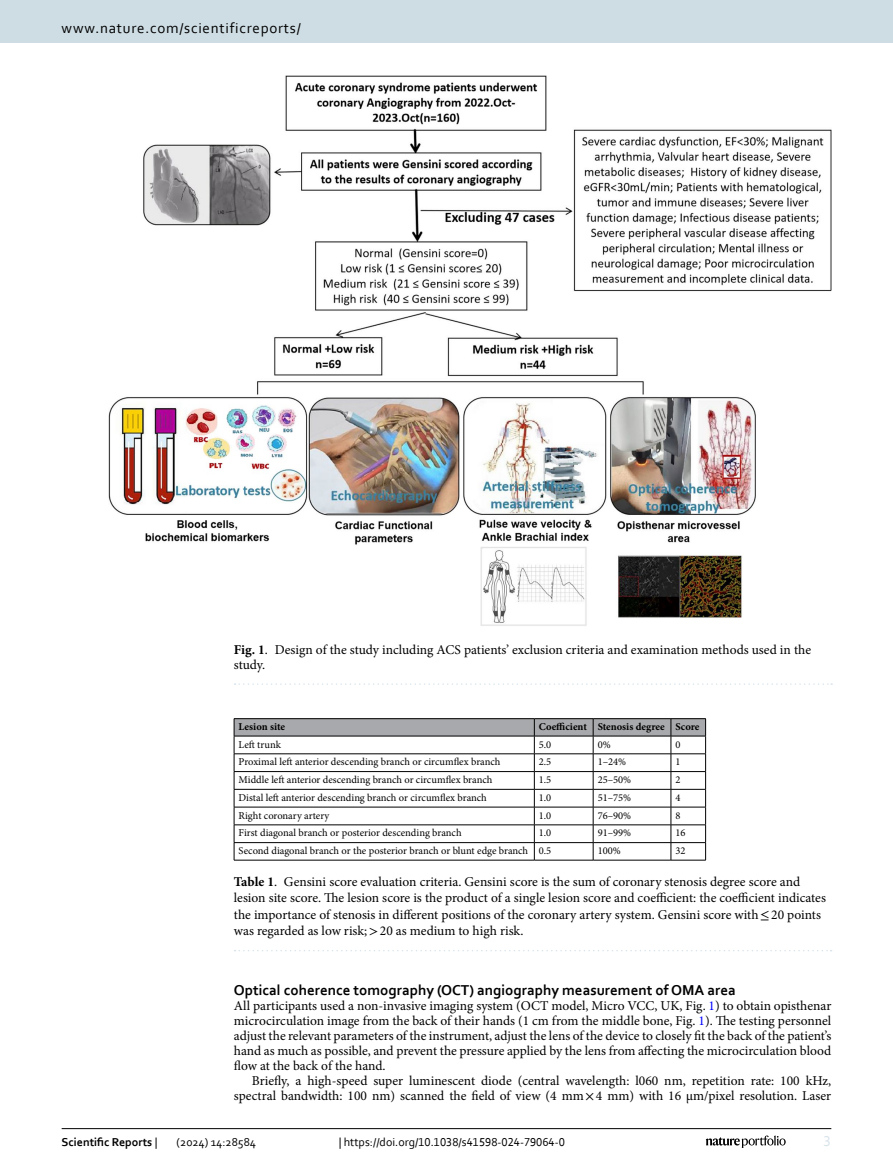
<style>
.page{position:relative;width:893px;height:1174px;background:#fff}
.page>*{position:absolute;margin:0;border:0;box-sizing:border-box;transform-origin:0 0}
.Head_2{font:700 15px "Corbel";color:#000}
.t1{font:15px "Corbel";letter-spacing:.05em;color:#000}
.t2{font:15px "Corbel";color:#d9e4eb}
.Body_Text{font:13.5px/15px "Minion Pro";color:#000;text-align:justify}
.Table_Caption{font:13.5px/16.5px "Minion Pro";color:#000}
.Body_Text_Indent{font:13.5px/15px "Minion Pro";color:#000;text-align:right}
.Figure_Caption{font:13.5px/15px "Minion Pro";color:#000}
.t3{font:12px "Corbel";color:#000}
.t4{font:700 12px "Corbel";color:#000}
.Table_Body{font:10.5px "Minion Pro";color:#000}
.Table_Head{font:700 10.5px "Minion Pro";color:#000}
.s1{font-weight:700}
.s2{font-family:"STIX"}
.s3{color:#00f}
.s4{font-weight:400}
</style>
<div class="page">
<hr style="left:534px;top:860px;width:59px;height:1px;background:#000">
<hr style="left:593px;top:860px;width:78px;height:1px;background:#000">
<svg style="left:234px;top:718px;width:472px;height:142px"></svg>
<hr style="left:671px;top:860px;width:35px;height:1px;background:#000">
<hr style="left:234px;top:860px;width:300px;height:1px;background:#000">
<svg style="left:235px;top:950px;width:597px;height:1px"></svg>
<img style="left:109px;top:76px;width:722px;height:550px">
<svg style="left:235px;top:683px;width:597px;height:2px"></svg>
<hr style="left:62px;top:1128px;width:769px;height:1px;background:#000">
<svg style="left:706px;top:1135px;width:80px;height:12px"></svg>
<div style="left:0;top:0;width:893px;height:43px;background:#cedde4"></div>
<p class="t1" style="left:62px;top:18px;width:241px">www.nature.com/scientificreports/</p>
<p class="Figure_Caption" style="left:234px;top:642px;width:579px"><span class="s1">Fig. 1</span>. Design of the study including ACS patients’ exclusion criteria and examination methods used in the study.</p>
<p class="Table_Head" style="left:239px;top:719px;width:48px">Lesion site</p>
<p class="Table_Head" style="left:539px;top:719px;width:50px">Coefficient</p>
<p class="Table_Head" style="left:598px;top:719px;width:69px">Stenosis degree</p>
<p class="Table_Head" style="left:675px;top:719px;width:26px">Score</p>
<p class="Table_Body" style="left:239px;top:737px;width:44px">Left trunk</p>
<p class="Table_Body" style="left:539px;top:737px;width:14px">5.0</p>
<p class="Table_Body" style="left:598px;top:737px;width:14px">0%</p>
<p class="Table_Body" style="left:675px;top:737px;width:7px">0</p>
<p class="Table_Body" style="left:239px;top:755px;width:263px">Proximal left anterior descending branch or circumflex branch</p>
<p class="Table_Body" style="left:539px;top:755px;width:14px">2.5</p>
<p class="Table_Body" style="left:598px;top:755px;width:30px">1–24%</p>
<p class="Table_Body" style="left:675px;top:755px;width:7px">1</p>
<p class="Table_Body" style="left:239px;top:772px;width:255px">Middle left anterior descending branch or circumflex branch</p>
<p class="Table_Body" style="left:539px;top:772px;width:14px">1.5</p>
<p class="Table_Body" style="left:598px;top:772px;width:35px">25–50%</p>
<p class="Table_Body" style="left:675px;top:772px;width:7px">2</p>
<p class="Table_Body" style="left:239px;top:790px;width:250px">Distal left anterior descending branch or circumflex branch</p>
<p class="Table_Body" style="left:539px;top:790px;width:14px">1.0</p>
<p class="Table_Body" style="left:598px;top:790px;width:35px">51–75%</p>
<p class="Table_Body" style="left:675px;top:790px;width:7px">4</p>
<p class="Table_Body" style="left:239px;top:808px;width:92px">Right coronary artery</p>
<p class="Table_Body" style="left:539px;top:808px;width:14px">1.0</p>
<p class="Table_Body" style="left:598px;top:808px;width:35px">76–90%</p>
<p class="Table_Body" style="left:675px;top:808px;width:7px">8</p>
<p class="Table_Body" style="left:239px;top:826px;width:225px">First diagonal branch or posterior descending branch</p>
<p class="Table_Body" style="left:539px;top:826px;width:14px">1.0</p>
<p class="Table_Body" style="left:598px;top:826px;width:35px">91–99%</p>
<p class="Table_Body" style="left:675px;top:826px;width:12px">16</p>
<p class="Table_Body" style="left:239px;top:843px;width:291px">Second diagonal branch or the posterior branch or blunt edge branch</p>
<p class="Table_Body" style="left:539px;top:843px;width:14px">0.5</p>
<p class="Table_Body" style="left:598px;top:843px;width:25px">100%</p>
<p class="Table_Body" style="left:675px;top:843px;width:12px">32</p>
<p class="Table_Caption" style="left:234px;top:873px;width:594px"><span class="s1">Table 1</span>. Gensini score evaluation criteria. Gensini score is the sum of coronary stenosis degree score and lesion site score. The lesion score is the product of a single lesion score and coefficient: the coefficient indicates the importance of stenosis in different positions of the coronary artery system. Gensini score with<span class="s2">≤</span>20 points was regarded as low risk;<span class="s2">&gt;</span>20 as medium to high risk.</p>
<p class="Head_2" style="left:234px;top:980px;width:503px">Optical coherence tomography (OCT) angiography measurement of OMA area</p>
<p class="Body_Text" style="left:234px;top:998px;width:599px">All participants used a non-invasive imaging system (OCT model, Micro VCC, UK, Fig. <span class="s3">1</span>) to obtain opisthenar microcirculation image from the back of their hands (1 cm from the middle bone, Fig. <span class="s3">1</span>). The testing personnel adjust the relevant parameters of the instrument, adjust the lens of the device to closely fit the back of the patient’s hand as much as possible, and prevent the pressure applied by the lens from affecting the microcirculation blood flow at the back of the hand.</p>
<p class="Body_Text_Indent" style="left:234px;top:1073px;width:599px">Briefly, a high-speed super luminescent diode (central wavelength: l060 nm, repetition rate: 100 kHz, spectral bandwidth: 100 nm) scanned the field of view (4 mm<span class="s2">×</span>4 mm) with 16 μm/pixel resolution. Laser</p>
<p class="t4" style="left:62px;top:1134px;width:97px">Scientific Reports <span class="s4">|</span></p>
<p class="t3" style="left:177px;top:1134px;width:81px">(2024) 14:28584</p>
<p class="t3" style="left:339px;top:1134px;width:228px">| https://doi.org/10.1038/s41598-024-79064-0</p>
<p class="t2" style="left:824px;top:1132px;width:9px">3</p>
</div>
